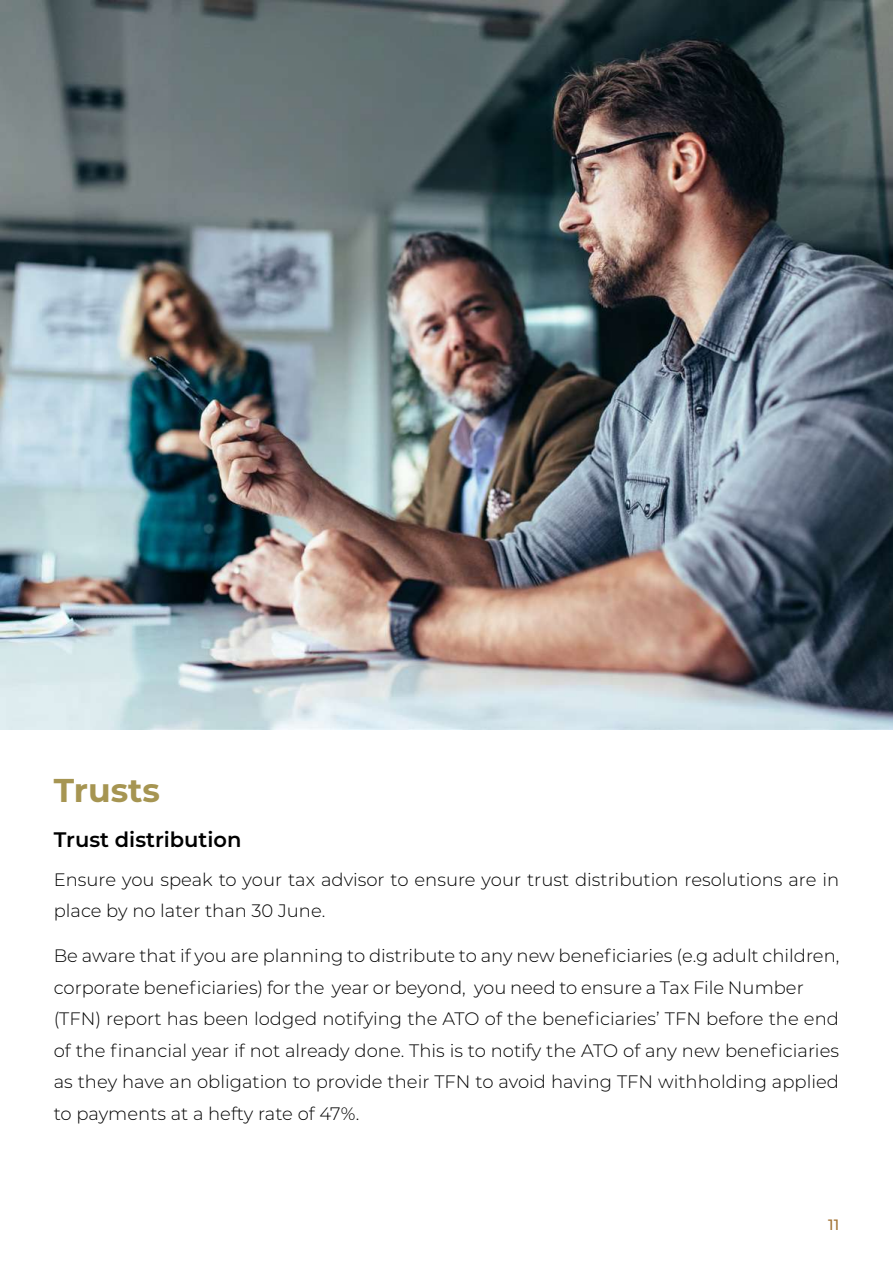
<style>
.page{position:relative;width:893px;height:1263px;background:#fff}
.page>*{position:absolute;margin:0;border:0;box-sizing:border-box;transform-origin:0 0}
.t1{font:700 33px "Montserrat";color:#a69552}
.t2{font:600 21px "Montserrat";color:#000}
.t3{font:300 18px/31.5px "Montserrat";color:#000}
.t4{font:500 15px "Montserrat";color:#a37436}
</style>
<div class="page">
<img style="left:1px;top:0;width:892px;height:729px">
<h1 class="t1" style="left:54px;top:766px;width:108px">Trusts</h1>
<p class="t2" style="left:54px;top:824px;width:189px">Trust distribution</p>
<p class="t3" style="left:54px;top:863px;width:787px">Ensure you speak to your tax advisor to ensure your trust distribution resolutions are in place by no later than 30 June.</p>
<p class="t3" style="left:54px;top:939px;width:787px">Be aware that if you are planning to distribute to any new beneficiaries (e.g adult children, corporate beneficiaries) for the year or beyond, you need to ensure a Tax File Number (TFN) report has been lodged notifying the ATO of the beneficiaries’ TFN before the end of the financial year if not already done. This is to notify the ATO of any new beneficiaries as they have an obligation to provide their TFN to avoid having TFN withholding applied to payments at a hefty rate of 47%.</p>
<p class="t4" style="left:828px;top:1214px;width:13px">11</p>
</div>
